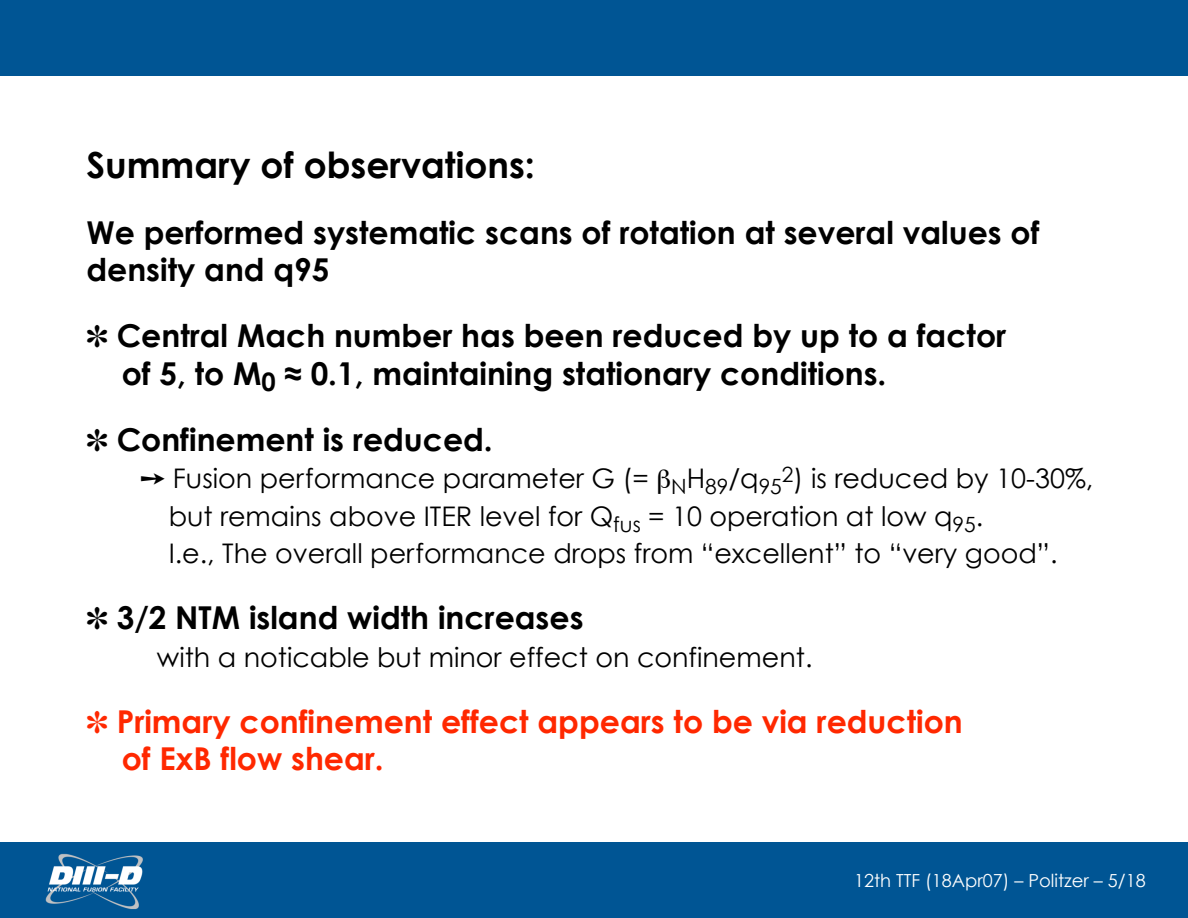
<style>
.page{position:relative;width:1188px;height:918px;background:#fff}
.page>*{position:absolute;margin:0;border:0;box-sizing:border-box;transform-origin:0 0}
.t1{font:700 36px "Century Gothic";color:#000}
.t2{font:700 31.5px/37.5px "Century Gothic";color:#000}
.t3{font:700 31.5px/37.5px "Century Gothic";color:#ff2800}
.t4{font:27px/37.5px "Century Gothic";color:#000}
.t5{font:18px "Century Gothic";color:#fff}
</style>
<div class="page">
<div style="left:0;top:842px;width:1188px;height:76px;background:#005594"></div>
<img style="left:45px;top:853px;width:98px;height:57px">
<div style="left:0;top:0;width:1188px;height:76px;background:#005594"></div>
<p class="t1" style="left:86px;top:142px;width:450px">Summary of observations:</p>
<p class="t2" style="left:86px;top:213px;width:955px">We performed systematic scans of rotation at several values of density and q95</p>
<p class="t2" style="left:122px;top:316px;width:886px;text-indent:-35px">✽ Central Mach number has been reduced by up to a factor of 5, to M<sub>0</sub> ≈ 0.1, maintaining stationary conditions.</p>
<p class="t2" style="left:86px;top:420px;width:408px">✽ Confinement is reduced.</p>
<p class="t4" style="left:169px;top:459px;width:926px;text-indent:-28px">➙ Fusion performance parameter G (= <sub>N</sub>H<sub>89</sub>/q<sub>95</sub><sup>2</sup>) is reduced by 10-30%, but remains above ITER level for Q<sub>fus</sub> = 10 operation at low q<sub>95</sub>.<br>I.e., The overall performance drops from “excellent” to “very good”.</p>
<p class="t2" style="left:86px;top:598px;width:499px">✽ 3/2 NTM island width increases</p>
<p class="t4" style="left:157px;top:638px;width:657px">with a noticable but minor effect on confinement.</p>
<p class="t3" style="left:122px;top:702px;width:843px;text-indent:-35px">✽ Primary confinement effect appears to be via reduction of ExB flow shear.</p>
<p class="t5" style="left:854px;top:870px;width:293px">12th TTF (18Apr07) – Politzer – 5/18</p>
</div>
